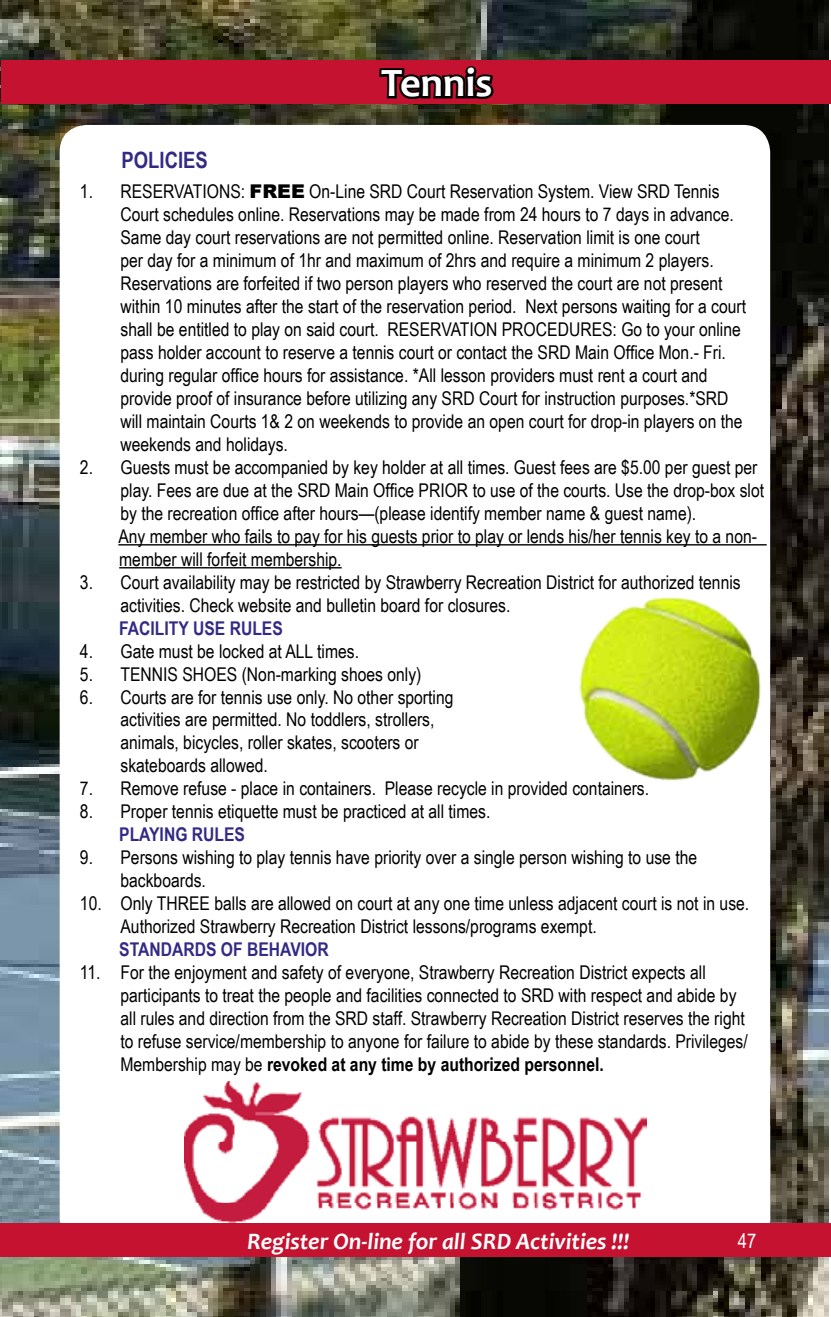
<style>
.page{position:relative;width:831px;height:1317px;background:#fff}
.page>*{position:absolute;margin:0;border:0;box-sizing:border-box;transform-origin:0 0}
.t1{font:700 40.5px "Candara";color:#fff}
.t2{font:italic 700 23.62px "Candara";color:#fff}
.t3{font:700 22.5px "Arial Narrow";color:#332a86}
.t4{font:20.25px "Arial Narrow";color:#fff}
.t5{font:18.9px/22.9px "Arial Narrow";color:#000}
.t6{font:700 18.9px "Arial Narrow";color:#332a86}
.s1{font-family:"Arial";font-weight:900}
.s2{font-weight:700}
</style>
<div class="page">
<img style="left:0;top:0;width:828px;height:1316px">
<div style="left:60px;top:125px;width:710px;height:1120px;background:#fff;border-radius:27px"></div>
<hr style="left:118px;top:544px;width:648px;height:1px;background:#000">
<hr style="left:119px;top:567px;width:222px;height:1px;background:#000">
<div style="left:0;top:1223px;width:830px;height:34px;background:#c41230"></div>
<div style="left:1px;top:60px;width:829px;height:43px;background:#c41230"></div>
<svg style="left:379px;top:66px;width:115px;height:33px"></svg>
<img style="left:579px;top:597px;width:182px;height:184px">
<img style="left:184px;top:1081px;width:462px;height:141px">
<p class="t3" style="left:122px;top:143px;width:88px">POLICIES</p>
<h1 class="t1" style="left:381px;top:58px;width:113px">Tennis</h1>
<p class="t5" style="left:120px;top:179px;width:627px;text-indent:-41px">1. RESERVATIONS: <span class="s1">FREE</span> On-Line SRD Court Reservation System. View SRD Tennis Court schedules online. Reservations may be made from 24 hours to 7 days in advance.<br>Same day court reservations are not permitted online. Reservation limit is one court<br>per day for a minimum of 1hr and maximum of 2hrs and require a minimum 2 players.<br>Reservations are forfeited if two person players who reserved the court are not present within 10 minutes after the start of the reservation period. Next persons waiting for a court shall be entitled to play on said court. RESERVATION PROCEDURES: Go to your online pass holder account to reserve a tennis court or contact the SRD Main Office Mon.- Fri. during regular office hours for assistance. *All lesson providers must rent a court and provide proof of insurance before utilizing any SRD Court for instruction purposes.*SRD will maintain Courts 1&amp; 2 on weekends to provide an open court for drop-in players on the weekends and holidays.</p>
<p class="t5" style="left:118px;top:455px;width:647px;text-indent:-38px">2. Guests must be accompanied by key holder at all times. Guest fees are $5.00 per guest per play. Fees are due at the SRD Main Office PRIOR to use of the courts. Use the drop-box slot by the recreation office after hours—(please identify member name &amp; guest name).<br>Any member who fails to pay for his guests prior to play or lends his/her tennis key to a non&shy;member will forfeit membership.</p>
<p class="t5" style="left:120px;top:570px;width:621px;text-indent:-41px">3. Court availability may be restricted by Strawberry Recreation District for authorized tennis activities. Check website and bulletin board for closures.</p>
<p class="t6" style="left:119px;top:613px;width:165px">FACILITY USE RULES</p>
<p class="t5" style="left:80px;top:638px;width:280px">4. Gate must be locked at ALL times.</p>
<p class="t5" style="left:80px;top:661px;width:343px">5. TENNIS SHOES (Non-marking shoes only)</p>
<p class="t5" style="left:120px;top:684px;width:334px;text-indent:-41px">6. Courts are for tennis use only. No other sporting activities are permitted. No toddlers, strollers, animals, bicycles, roller skates, scooters or skateboards allowed.</p>
<p class="t5" style="left:80px;top:776px;width:570px">7. Remove refuse - place in containers. Please recycle in provided containers.</p>
<p class="t5" style="left:80px;top:799px;width:412px">8. Proper tennis etiquette must be practiced at all times.</p>
<p class="t6" style="left:119px;top:820px;width:127px">PLAYING RULES</p>
<p class="t5" style="left:120px;top:845px;width:578px;text-indent:-41px">9. Persons wishing to play tennis have priority over a single person wishing to use the backboards.</p>
<p class="t5" style="left:120px;top:891px;width:630px;text-indent:-41px">10. Only THREE balls are allowed on court at any one time unless adjacent court is not in use.<br>Authorized Strawberry Recreation District lessons/programs exempt.</p>
<p class="t6" style="left:119px;top:935px;width:211px">STANDARDS OF BEHAVIOR</p>
<p class="t5" style="left:120px;top:960px;width:628px;text-indent:-41px">11. For the enjoyment and safety of everyone, Strawberry Recreation District expects all participants to treat the people and facilities connected to SRD with respect and abide by all rules and direction from the SRD staff. Strawberry Recreation District reserves the right to refuse service/membership to anyone for failure to abide by these standards. Privileges/ Membership may be <span class="s2">revoked at any time by authorized personnel.</span></p>
<p class="t2" style="left:247px;top:1226px;width:383px">Register On-line for all SRD Activities !!!</p>
<p class="t4" style="left:737px;top:1225px;width:20px">47</p>
</div>
